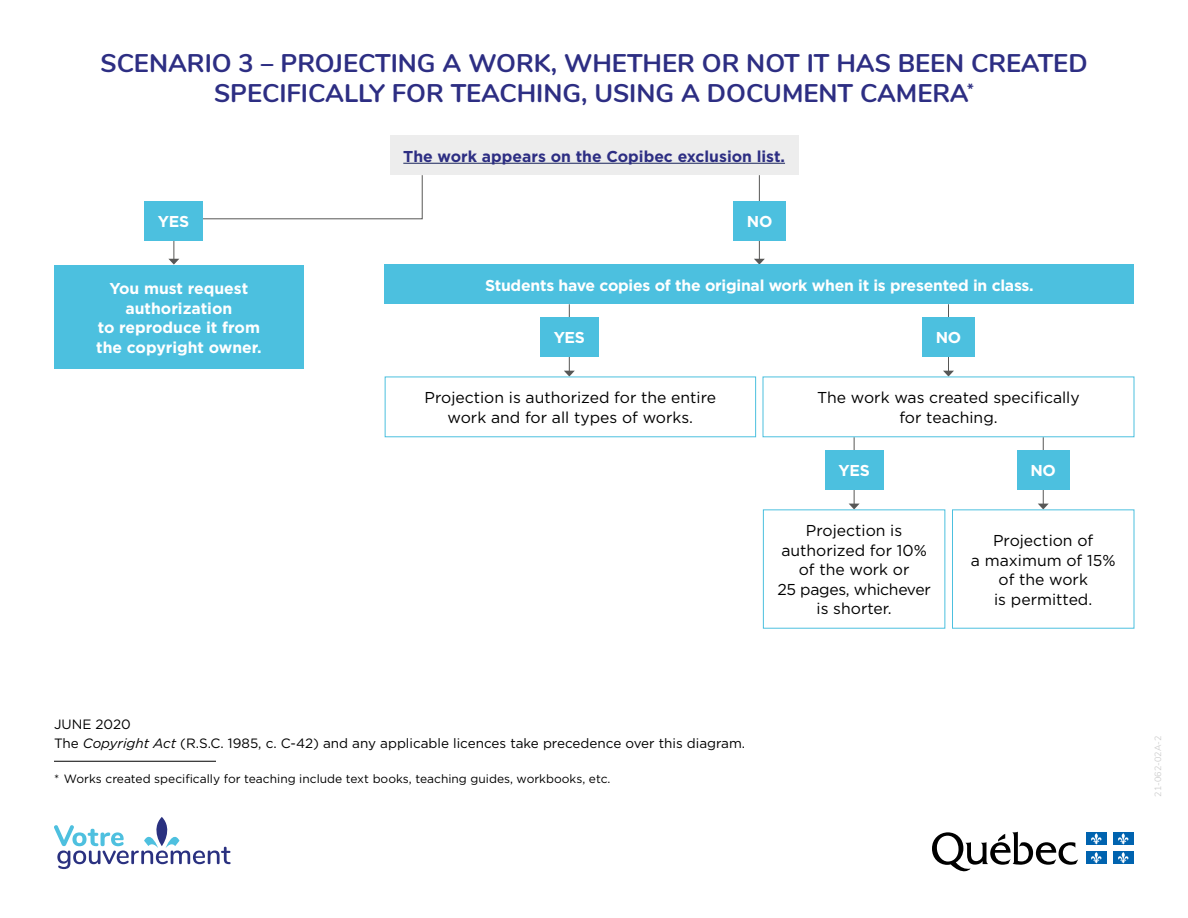
<style>
.page{position:relative;width:1188px;height:918px;background:#fff}
.page>*{position:absolute;margin:0;border:0;box-sizing:border-box;transform-origin:0 0}
.t1{font:700 25.5px/30px "Nunito";color:#2d2e83;text-align:center}
.t2{font:15.75px/19.5px "Gotham";color:#000;text-align:center}
.t3{font:700 15.75px/19.5px "Gotham";letter-spacing:-.015em;color:#fff;text-align:center}
.t4{font:700 15.75px "Gotham";color:#2d2e83}
.t5{font:13.5px "Gotham";color:#000}
.Note{font:12px "Gotham";color:#000}
.t6{font:300 9px "Nunito";color:#c6c6c6}
.s1{font-style:italic}
</style>
<div class="page">
<img style="left:932px;top:831px;width:202px;height:41px">
<img style="left:55px;top:817px;width:175px;height:52px">
<hr style="left:569px;top:304px;width:1px;height:68px;background:#575756">
<svg style="left:564px;top:371px;width:11px;height:6px"></svg>
<hr style="left:948px;top:304px;width:1px;height:68px;background:#575756">
<svg style="left:943px;top:371px;width:11px;height:6px"></svg>
<div style="left:540px;top:317px;width:58px;height:40px;background:#4cc0df"></div>
<hr style="left:854px;top:437px;width:1px;height:67px;background:#575756">
<svg style="left:849px;top:504px;width:10px;height:5px"></svg>
<hr style="left:1043px;top:437px;width:1px;height:67px;background:#575756">
<svg style="left:1038px;top:504px;width:11px;height:5px"></svg>
<hr style="left:54px;top:761px;width:162px;height:1px;background:#000">
<svg style="left:168px;top:175px;width:255px;height:90px"></svg>
<hr style="left:759px;top:175px;width:1px;height:85px;background:#575756">
<svg style="left:754px;top:259px;width:11px;height:6px"></svg>
<div style="left:385px;top:265px;width:749px;height:39px;background:#4cc0df"></div>
<div style="left:385px;top:377px;width:371px;height:60px;border:1px solid #4cc0df"></div>
<div style="left:763px;top:377px;width:371px;height:60px;border:1px solid #4cc0df"></div>
<div style="left:952px;top:509px;width:182px;height:120px;border:1px solid #4cc0df"></div>
<div style="left:763px;top:509px;width:182px;height:120px;border:1px solid #4cc0df"></div>
<div style="left:390px;top:136px;width:409px;height:39px;background:#ededed"></div>
<hr style="left:403px;top:163px;width:382px;height:1px;background:#19255b">
<div style="left:144px;top:201px;width:59px;height:40px;background:#4cc0df"></div>
<div style="left:54px;top:266px;width:250px;height:103px;background:#4cc0df"></div>
<div style="left:733px;top:201px;width:53px;height:40px;background:#4cc0df"></div>
<div style="left:1017px;top:450px;width:53px;height:40px;background:#4cc0df"></div>
<div style="left:922px;top:317px;width:53px;height:40px;background:#4cc0df"></div>
<div style="left:825px;top:450px;width:58px;height:40px;background:#4cc0df"></div>
<h2 class="t1" style="left:100px;top:47px;width:989px">SCENARIO 3 – PROJECTING A WORK, WHETHER OR NOT IT HAS BEEN CREATED<br>SPECIFICALLY FOR TEACHING, USING A DOCUMENT CAMERA<sup>*</sup></h2>
<p class="t3" style="left:158px;top:212px;width:33px">YES</p>
<p class="t3" style="left:96px;top:279px;width:167px">You must request authorization<br>to reproduce it from the copyright owner.</p>
<p class="t4" style="left:403px;top:146px;width:383px">The work appears on the Copibec exclusion list.</p>
<p class="t3" style="left:747px;top:212px;width:27px">NO</p>
<p class="t3" style="left:485px;top:275px;width:550px">Students have copies of the original work when it is presented in class.</p>
<p class="t3" style="left:554px;top:328px;width:33px">YES</p>
<p class="t3" style="left:936px;top:328px;width:27px">NO</p>
<p class="t2" style="left:425px;top:388px;width:293px">Projection is authorized for the entire work and for all types of works.</p>
<p class="t2" style="left:817px;top:388px;width:264px">The work was created specifically for teaching.</p>
<p class="t3" style="left:838px;top:461px;width:33px">YES</p>
<p class="t2" style="left:777px;top:521px;width:155px">Projection is authorized for 10% of the work or<br>25 pages, whichever is shorter.</p>
<p class="t3" style="left:1030px;top:461px;width:27px">NO</p>
<p class="t2" style="left:971px;top:530px;width:146px">Projection of<br>a maximum of 15% of the work<br>is permitted.</p>
<p class="t5" style="left:54px;top:716px;width:78px">JUNE 2020</p>
<p class="t5" style="left:54px;top:734px;width:693px">The <span class="s1">Copyright Act</span> (R.S.C. 1985, c. C-42) and any applicable licences take precedence over this diagram.</p>
<p class="Note" style="left:54px;top:771px;width:558px">* Works created specifically for teaching include text books, teaching guides, workbooks, etc.</p>
<p class="t6" style="left:1151px;top:796px;width:62px;rotate:-90deg">21-062-02A-2</p>
</div>
